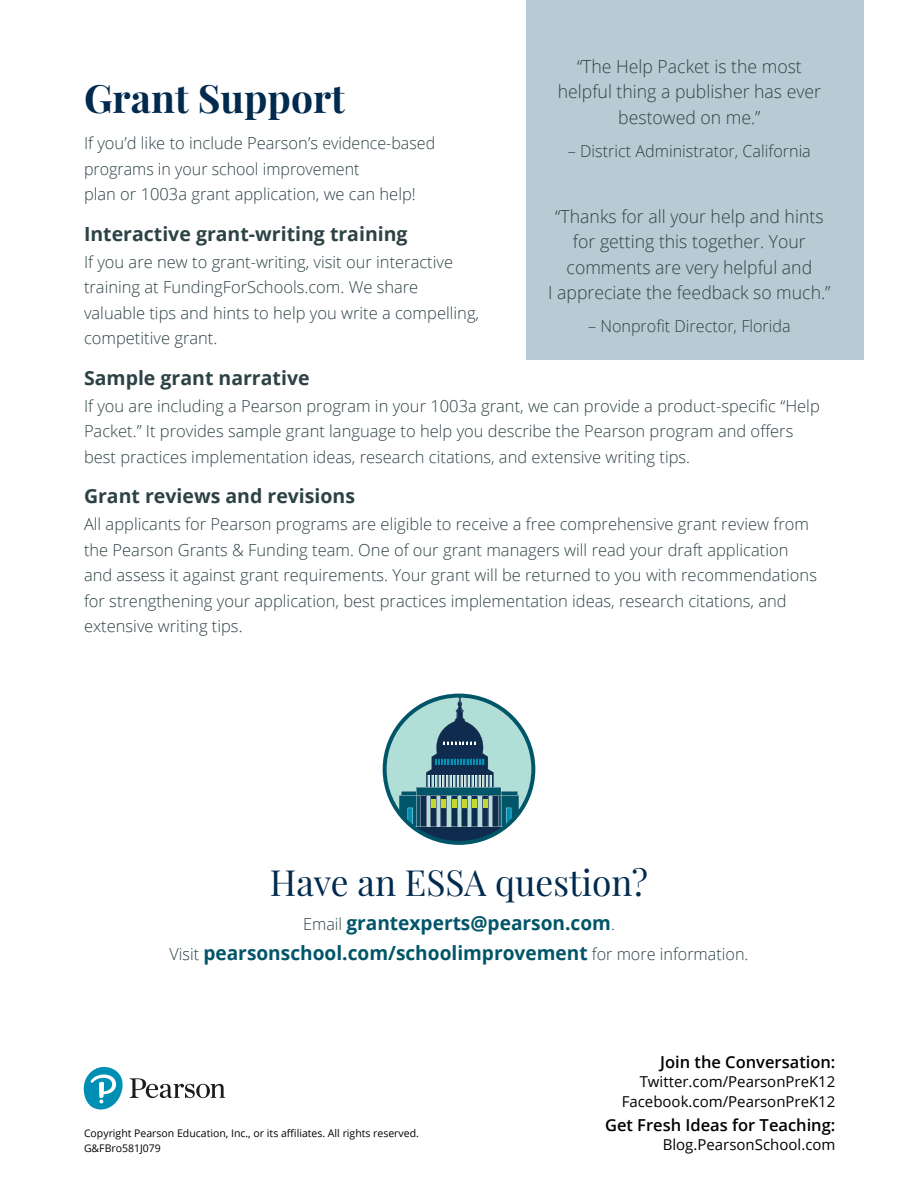
<style>
.page{position:relative;width:918px;height:1188px;background:#fff}
.page>*{position:absolute;margin:0;border:0;box-sizing:border-box;transform-origin:0 0}
.t1{font:700 39px "Playfair Display";color:#002a4e}
.t2{font:36px "Playfair Display";color:#002a4e}
.t3{font:700 19.5px/30px "Open Sans";color:#005568;text-align:center}
.t4{font:700 19.5px "Open Sans";color:#2d4245}
.t5{font:300 18px/25.5px "Open Sans";color:#2d4245;text-align:center}
.t6{font:300 16.5px/25.5px "Open Sans";color:#2d4245}
.t7{font:600 16.5px "Open Sans";color:#000}
.t8{font:15px/19.5px "Open Sans";color:#000;text-align:right}
.t9{font:10.5px/15px "Open Sans";color:#000}
.s1{font-weight:300;font-size:16.5px;color:#2d4245}
</style>
<div class="page">
<div style="left:526px;top:0;width:338px;height:360px;background:#b7cbd4"></div>
<svg style="left:83px;top:1066px;width:142px;height:44px"></svg>
<svg style="left:385px;top:696px;width:148px;height:147px;background:#92c3c1"></svg>
<svg style="left:399px;top:696px;width:120px;height:131px;background:#739ea4"></svg>
<svg style="left:411px;top:828px;width:96px;height:15px"></svg>
<div style="left:383px;top:694px;width:152px;height:151px;border:4px solid #005568;border-radius:50%"></div>
<p class="t5" style="left:558px;top:53px;width:265px">“The Help Packet is the most helpful thing a publisher has ever bestowed on me.”</p>
<p class="t6" style="left:568px;top:138px;width:244px">– District Administrator, California</p>
<h1 class="t1" style="left:84px;top:73px;width:263px">Grant Support</h1>
<p class="t6" style="left:84px;top:130px;width:353px">If you’d like to include Pearson’s evidence-based programs in your school improvement<br>plan or 1003a grant application, we can help!</p>
<p class="t4" style="left:84px;top:220px;width:325px">Interactive grant-writing training</p>
<p class="t6" style="left:84px;top:248px;width:397px">If you are new to grant-writing, visit our interactive training at FundingForSchools.com. We share valuable tips and hints to help you write a compelling, competitive grant.</p>
<p class="t4" style="left:84px;top:364px;width:227px">Sample grant narrative</p>
<p class="t6" style="left:84px;top:392px;width:737px">If you are including a Pearson program in your 1003a grant, we can provide a product-specific “Help<br>Packet.” It provides sample grant language to help you describe the Pearson program and offers best practices implementation ideas, research citations, and extensive writing tips.</p>
<p class="t4" style="left:84px;top:482px;width:273px">Grant reviews and revisions</p>
<p class="t6" style="left:84px;top:511px;width:735px">All applicants for Pearson programs are eligible to receive a free comprehensive grant review from the Pearson Grants &amp; Funding team. One of our grant managers will read your draft application and assess it against grant requirements. Your grant will be returned to you with recommendations for strengthening your application, best practices implementation ideas, research citations, and extensive writing tips.</p>
<p class="t5" style="left:548px;top:203px;width:284px">“Thanks for all your help and hints for getting this together. Your comments are very helpful and<br>I appreciate the feedback so much.”</p>
<p class="t6" style="left:588px;top:313px;width:204px">– Nonprofit Director, Florida</p>
<h2 class="t2" style="left:270px;top:860px;width:380px">Have an ESSA question?</h2>
<p class="t3" style="left:170px;top:908px;width:580px"><span class="s1">Email</span> grantexperts@pearson.com<span class="s1">.<br>Visit</span> pearsonschool.com/schoolimprovement <span class="s1">for more information.</span></p>
<p class="t9" style="left:84px;top:1126px;width:336px">Copyright Pearson Education, Inc., or its affiliates. All rights reserved.<br>G&amp;FBro581J079</p>
<p class="t7" style="left:660px;top:1050px;width:177px">Join the Conversation:</p>
<p class="t8" style="left:622px;top:1071px;width:215px">Twitter.com/PearsonPreK12<br>Facebook.com/PearsonPreK12</p>
<p class="t7" style="left:605px;top:1113px;width:232px">Get Fresh Ideas for Teaching:</p>
<p class="t8" style="left:663px;top:1134px;width:174px">Blog.PearsonSchool.com</p>
</div>
